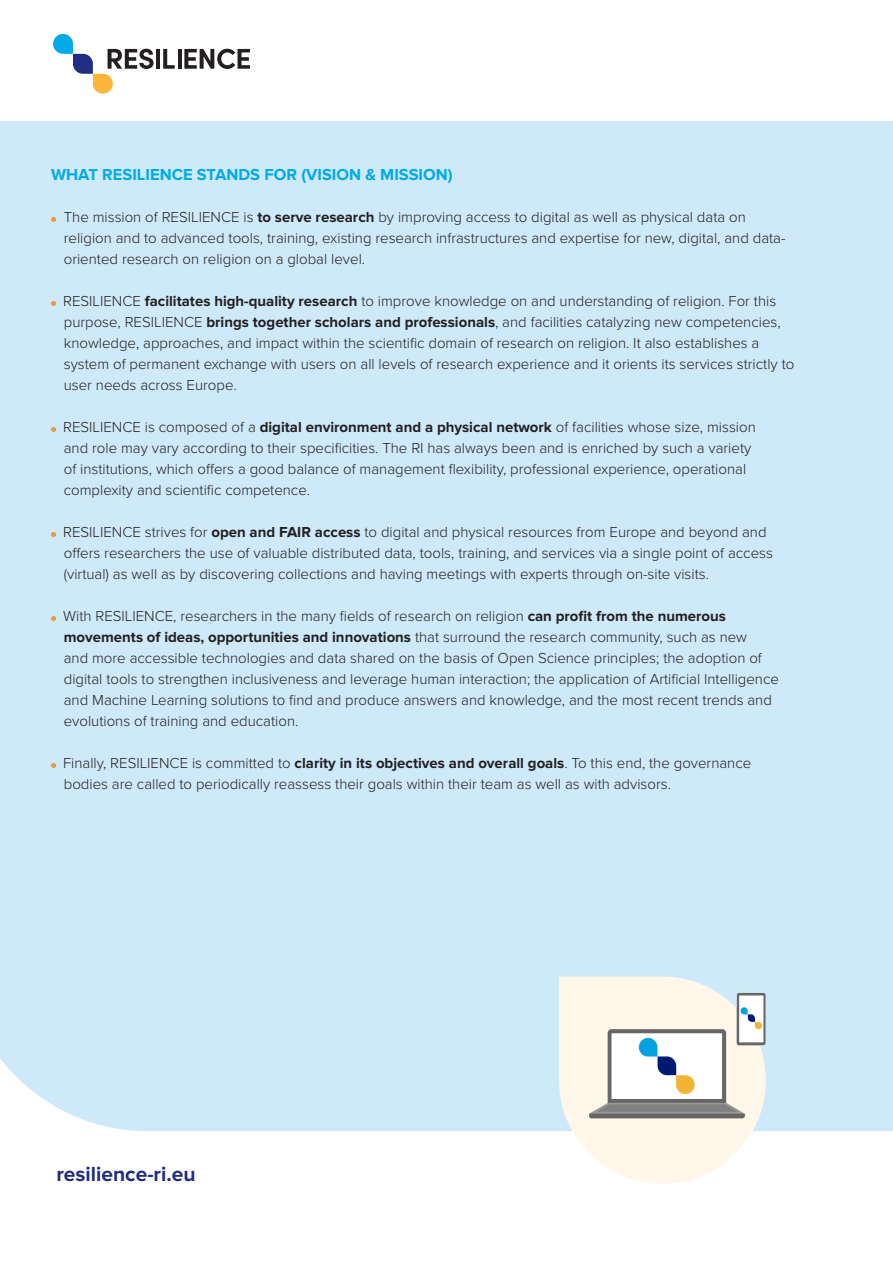
<style>
.page{position:relative;width:893px;height:1263px;background:#fff}
.page>*{position:absolute;margin:0;border:0;box-sizing:border-box;transform-origin:0 0}
.t1{font:700 21px "Proxima Nova";color:#1f2d82}
.t2{font:700 16.5px "Proxima Nova";color:#00abe7}
.t3{font:300 15px/21px "Proxima Nova";color:#231f20}
.s1{font-weight:700}
</style>
<div class="page">
<div style="left:0;top:121px;width:893px;height:1010px;background:#cee9f9"></div>
<svg style="left:51px;top:217px;width:5px;height:5px"></svg>
<svg style="left:51px;top:301px;width:5px;height:5px"></svg>
<svg style="left:51px;top:427px;width:5px;height:5px"></svg>
<svg style="left:51px;top:532px;width:5px;height:5px"></svg>
<svg style="left:51px;top:616px;width:5px;height:5px"></svg>
<svg style="left:51px;top:763px;width:5px;height:5px"></svg>
<svg style="left:53px;top:34px;width:101px;height:60px"></svg>
<hr style="left:156px;top:49px;width:4px;height:20px;background:#231f20">
<svg style="left:163px;top:49px;width:12px;height:20px"></svg>
<hr style="left:178px;top:49px;width:4px;height:20px;background:#231f20">
<svg style="left:184px;top:49px;width:66px;height:20px"></svg>
<img style="left:502px;top:947px;width:321px;height:237px">
<p class="t2" style="left:51px;top:165px;width:403px">WHAT RESILIENCE STANDS FOR (VISION &amp; MISSION)</p>
<p class="t3" style="left:64px;top:206px;width:723px">The mission of RESILIENCE is <span class="s1">to serve research</span> by improving access to digital as well as physical data on religion and to advanced tools, training, existing research infrastructures and expertise for new, digital, and data&shy;oriented research on religion on a global level.</p>
<p class="t3" style="left:63px;top:290px;width:733px">RESILIENCE <span class="s1">facilitates high-quality research</span> to improve knowledge on and understanding of religion. For this purpose, RESILIENCE <span class="s1">brings together scholars and professionals</span>, and facilities catalyzing new competencies, knowledge, approaches, and impact within the scientific domain of research on religion. It also establishes a system of permanent exchange with users on all levels of research experience and it orients its services strictly to user needs across Europe.</p>
<p class="t3" style="left:63px;top:416px;width:694px">RESILIENCE is composed of a <span class="s1">digital environment and a physical network</span> of facilities whose size, mission and role may vary according to their specificities. The RI has always been and is enriched by such a variety of institutions, which offers a good balance of management flexibility, professional experience, operational complexity and scientific competence.</p>
<p class="t3" style="left:63px;top:521px;width:711px">RESILIENCE strives for <span class="s1">open and FAIR access</span> to digital and physical resources from Europe and beyond and offers researchers the use of valuable distributed data, tools, training, and services via a single point of access (virtual) as well as by discovering collections and having meetings with experts through on-site visits.</p>
<p class="t3" style="left:63px;top:605px;width:717px">With RESILIENCE, researchers in the many fields of research on religion <span class="s1">can profit from the numerous movements of ideas, opportunities and innovations</span> that surround the research community, such as new<br>and more accessible technologies and data shared on the basis of Open Science principles; the adoption of digital tools to strengthen inclusiveness and leverage human interaction; the application of Artificial Intelligence and Machine Learning solutions to find and produce answers and knowledge, and the most recent trends and evolutions of training and education.</p>
<p class="t3" style="left:63px;top:752px;width:690px">Finally, RESILIENCE is committed to <span class="s1">clarity in its objectives and overall goals</span>. To this end, the governance bodies are called to periodically reassess their goals within their team as well as with advisors.</p>
<p class="t1" style="left:56px;top:1161px;width:141px">resilience-ri.eu</p>
</div>
